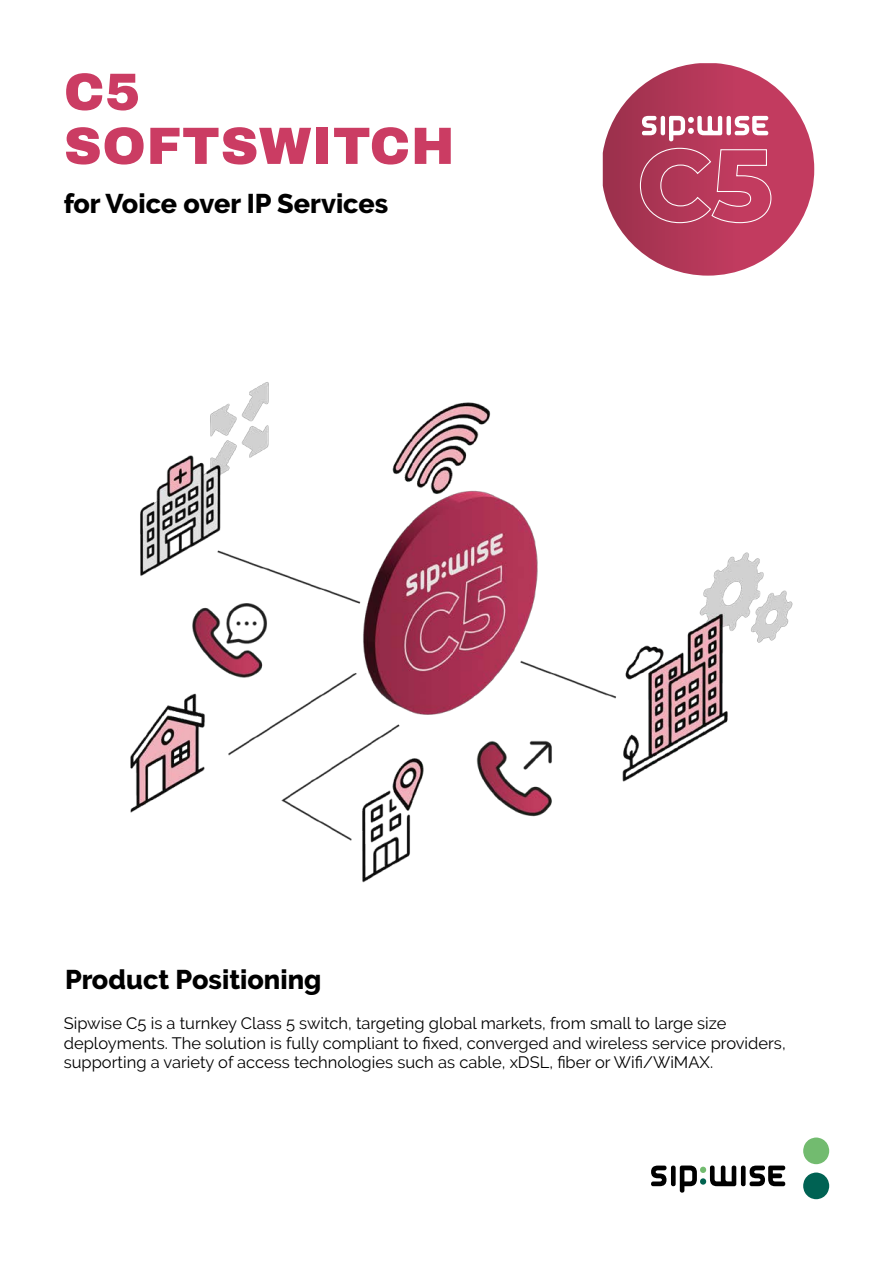
<style>
.page{position:relative;width:893px;height:1263px;background:#fff}
.page>*{position:absolute;margin:0;border:0;box-sizing:border-box;transform-origin:0 0}
.t1{font:900 52.5px/54px "Archivo";letter-spacing:.01em;color:#cb3c63}
.t2{font:800 27px "Raleway";color:#000}
.t3{font:16.5px/19.8px "Raleway";color:#000}
</style>
<div class="page">
<img style="left:130px;top:382px;width:663px;height:501px">
<svg style="left:803px;top:1137px;width:26px;height:27px"></svg>
<svg style="left:803px;top:1172px;width:26px;height:27px"></svg>
<svg style="left:651px;top:1165px;width:134px;height:27px"></svg>
<div style="left:671px;top:1165px;width:5px;height:21px;background:#000;border-radius:2px"></div>
<div style="left:741px;top:1165px;width:5px;height:21px;background:#000;border-radius:2px"></div>
<svg style="left:603px;top:63px;width:211px;height:213px"></svg>
<hr style="left:661px;top:116px;width:4px;height:19px;background:#fff;border-radius:2px">
<div style="left:726px;top:116px;width:5px;height:19px;background:#fff;border-radius:2px"></div>
<h1 class="t1" style="left:64px;top:65px;width:392px">C5<br>SOFTSWITCH</h1>
<h2 class="t2" style="left:64px;top:188px;width:326px">for Voice over IP Services</h2>
<h2 class="t2" style="left:65px;top:964px;width:258px">Product Positioning</h2>
<p class="t3" style="left:64px;top:1013px;width:723px">Sipwise C5 is a turnkey Class 5 switch, targeting global markets, from small to large size deployments. The solution is fully compliant to fixed, converged and wireless service providers, supporting a variety of access technologies such as cable, xDSL, fiber or Wifi/WiMAX.</p>
</div>
